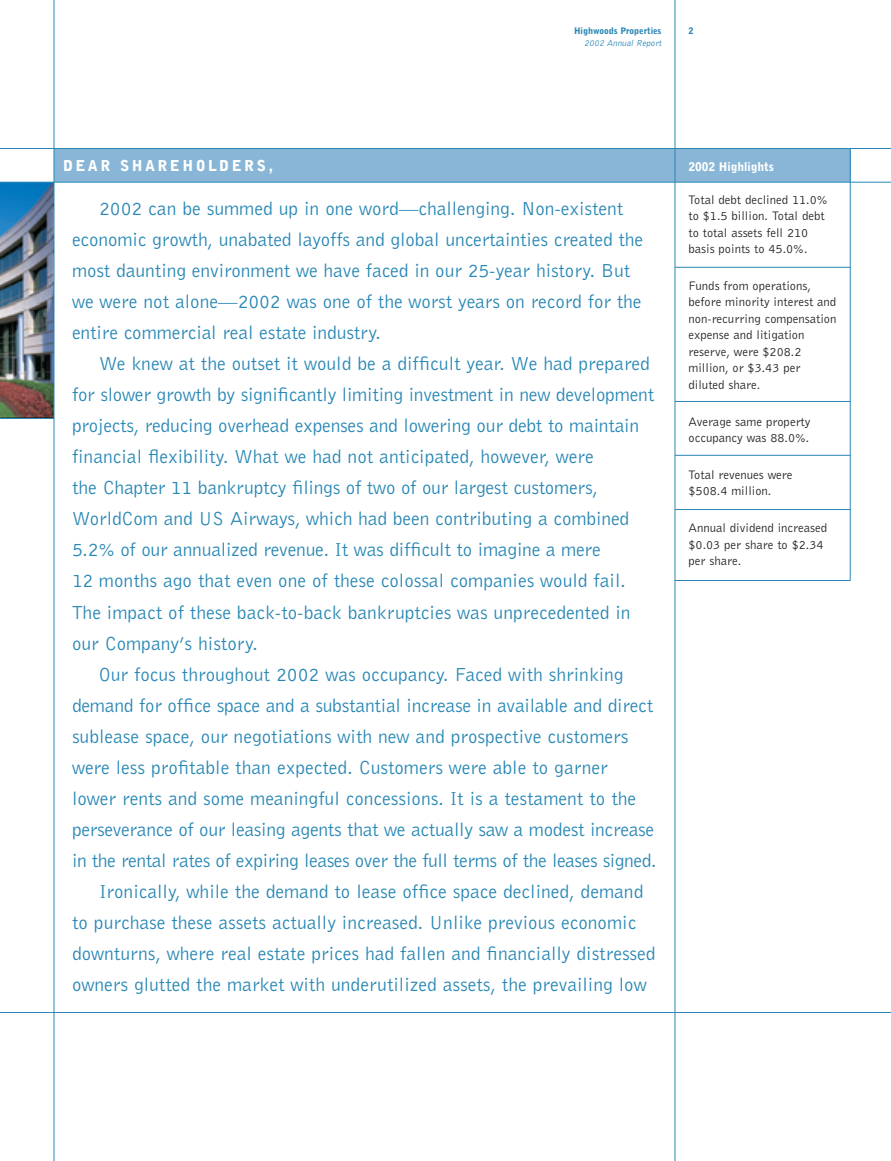
<style>
.page{position:relative;width:891px;height:1161px;background:#fff}
.page>*{position:absolute;margin:0;border:0;box-sizing:border-box;transform-origin:0 0}
.t1{font:19.5px/31px "Bell Gothic BT";color:#2887b4}
.t2{font:19.5px "Bell Gothic BT";letter-spacing:-.02em;color:#2887b4}
.t3{font:900 15px "Bell Gothic BT";letter-spacing:.165em;color:#fff}
.t4{font:12.75px/16.5px "Bell Gothic BT";color:#231f20}
.t5{font:900 12px "Bell Gothic BT";color:#fff}
.t6{font:900 9px "Bell Gothic BT";color:#2887b4}
.t7{font:italic 9px "Bell Gothic";color:#2887b4}
</style>
<div class="page">
<div style="left:675px;top:148px;width:175px;height:34px;background:#89b6d6"></div>
<hr style="left:850px;top:149px;width:1px;height:431px;background:#2887b4">
<hr style="left:675px;top:267px;width:175px;height:1px;background:#2887b4">
<hr style="left:675px;top:580px;width:175px;height:1px;background:#2887b4">
<hr style="left:675px;top:401px;width:175px;height:1px;background:#2887b4">
<hr style="left:675px;top:455px;width:175px;height:1px;background:#2887b4">
<hr style="left:675px;top:509px;width:175px;height:1px;background:#2887b4">
<img style="left:0;top:183px;width:54px;height:235px">
<div style="left:54px;top:148px;width:621px;height:34px;background:#89b6d6"></div>
<hr style="left:675px;top:0;width:1px;height:1161px;background:#2887b4">
<hr style="left:54px;top:0;width:1px;height:1161px;background:#2887b4">
<hr style="left:0;top:148px;width:891px;height:1px;background:#2887b4">
<hr style="left:0;top:182px;width:891px;height:1px;background:#2887b4">
<hr style="left:0;top:1012px;width:891px;height:1px;background:#2887b4">
<hr style="left:0;top:418px;width:54px;height:1px;background:#2887b4">
<p class="t6" style="left:574px;top:27px;width:89px">Highwoods Properties</p>
<p class="t7" style="left:584px;top:40px;width:79px">2002 Annual Report</p>
<p class="t6" style="left:689px;top:27px;width:7px">2</p>
<p class="t3" style="left:63px;top:160px;width:212px">DEAR SHAREHOLDERS,</p>
<p class="t1" style="left:72px;top:195px;width:573px;text-indent:27px">2002 can be summed up in one word—challenging. Non-existent economic growth, unabated layoffs and global uncertainties created the most daunting environment we have faced in our 25-year history. But we were not alone—2002 was one of the worst years on record for the entire commercial real estate industry.</p>
<p class="t1" style="left:99px;top:350px;width:553px">We knew at the outset it would be a difficult year. We had prepared</p>
<p class="t1" style="left:72px;top:381px;width:584px">for slower growth by significantly limiting investment in new development</p>
<p class="t1" style="left:72px;top:412px;width:569px">projects, reducing overhead expenses and lowering our debt to maintain</p>
<p class="t1" style="left:72px;top:443px;width:523px">financial flexibility. What we had not anticipated, however, were</p>
<p class="t1" style="left:72px;top:474px;width:527px">the Chapter 11 bankruptcy filings of two of our largest customers,</p>
<p class="t1" style="left:72px;top:505px;width:559px">WorldCom and US Airways, which had been contributing a combined</p>
<p class="t1" style="left:72px;top:536px;width:530px">5.2% of our annualized revenue. It was difficult to imagine a mere</p>
<p class="t1" style="left:72px;top:568px;width:555px">12 months ago that even one of these colossal companies would fail.</p>
<p class="t1" style="left:72px;top:599px;width:560px">The impact of these back-to-back bankruptcies was unprecedented in</p>
<p class="t1" style="left:72px;top:630px;width:187px">our Company’s history.</p>
<p class="t1" style="left:99px;top:661px;width:526px">Our focus throughout 2002 was occupancy. Faced with shrinking</p>
<p class="t1" style="left:72px;top:692px;width:583px">demand for office space and a substantial increase in available and direct</p>
<p class="t1" style="left:72px;top:723px;width:558px">sublease space, our negotiations with new and prospective customers</p>
<p class="t1" style="left:72px;top:754px;width:537px">were less profitable than expected. Customers were able to garner</p>
<p class="t1" style="left:72px;top:785px;width:566px">lower rents and some meaningful concessions. It is a testament to the</p>
<p class="t1" style="left:72px;top:816px;width:584px">perseverance of our leasing agents that we actually saw a modest increase</p>
<p class="t2" style="left:72px;top:854px;width:586px">in the rental rates of expiring leases over the full terms of the leases signed.</p>
<p class="t1" style="left:99px;top:878px;width:546px">Ironically, while the demand to lease office space declined, demand</p>
<p class="t1" style="left:72px;top:909px;width:566px">to purchase these assets actually increased. Unlike previous economic</p>
<p class="t1" style="left:72px;top:940px;width:585px">downturns, where real estate prices had fallen and financially distressed</p>
<p class="t1" style="left:72px;top:971px;width:576px">owners glutted the market with underutilized assets, the prevailing low</p>
<p class="t5" style="left:688px;top:162px;width:87px">2002 Highlights</p>
<p class="t4" style="left:688px;top:193px;width:141px">Total debt declined 11.0% to $1.5 billion. Total debt to total assets fell 210 basis points to 45.0%.</p>
<p class="t4" style="left:688px;top:279px;width:150px">Funds from operations, before minority interest and non-recurring compensation expense and litigation reserve, were $208.2 million, or $3.43 per diluted share.</p>
<p class="t4" style="left:688px;top:415px;width:124px">Average same property occupancy was 88.0%.</p>
<p class="t4" style="left:688px;top:468px;width:106px">Total revenues were $508.4 million.</p>
<p class="t4" style="left:688px;top:521px;width:140px">Annual dividend increased $0.03 per share to $2.34 per share.</p>
</div>
